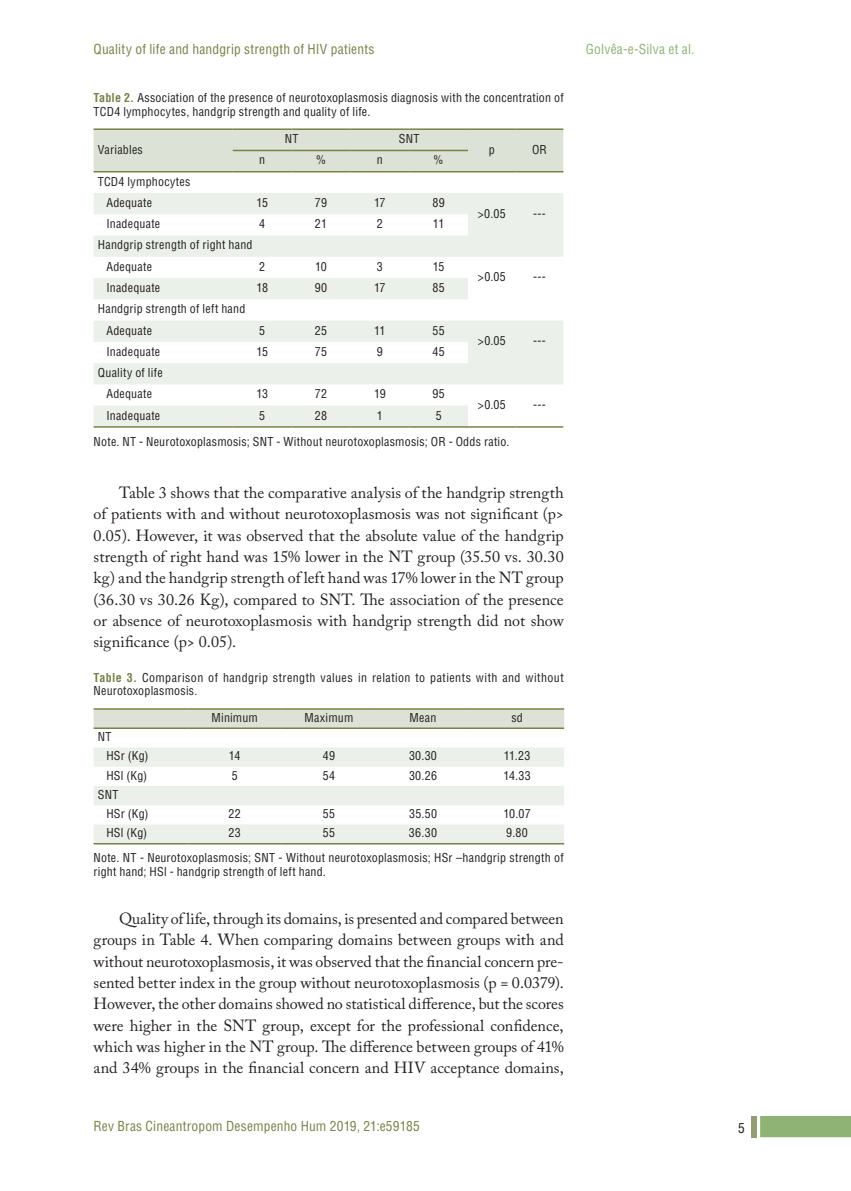
<style>
.page{position:relative;width:851px;height:1191px;background:#fff}
.page>*{position:absolute;margin:0;border:0;box-sizing:border-box;transform-origin:0 0}
.t1{font:16.05px/21.3px "Adobe Caslon Pro";color:#231f20;text-align:justify}
.t2{font:condensed 13.5px "Helvetica LT Std";letter-spacing:.015em;color:#798148}
.t3{font:condensed 13.5px "Helvetica LT Std";letter-spacing:.015em;color:#8eb375}
.t4{font:condensed 13.5px "Helvetica LT Std";color:#231f20}
.t5{font:condensed 12px/21.3px "Helvetica LT Std";letter-spacing:.02em;color:#231f20}
.s1{font-weight:700;color:#798148}
</style>
<div class="page">
<div style="left:751px;top:1116px;width:5px;height:21px;background:#959d76"></div>
<div style="left:760px;top:1116px;width:90px;height:21px;background:#8eb375"></div>
<div style="left:94px;top:130px;width:469px;height:41px;background:#dde2d6"></div>
<svg style="left:94px;top:193px;width:469px;height:233px;fill:#ecf0ea"></svg>
<hr style="left:233px;top:150px;width:58px;height:1px;background:#798148">
<hr style="left:291px;top:150px;width:59px;height:1px;background:#798148">
<hr style="left:350px;top:150px;width:59px;height:1px;background:#798148">
<hr style="left:409px;top:150px;width:59px;height:1px;background:#798148">
<hr style="left:94px;top:128px;width:139px;height:2px;background:#798148">
<hr style="left:233px;top:128px;width:58px;height:2px;background:#798148">
<hr style="left:291px;top:128px;width:59px;height:2px;background:#798148">
<hr style="left:350px;top:128px;width:59px;height:2px;background:#798148">
<hr style="left:409px;top:128px;width:59px;height:2px;background:#798148">
<hr style="left:468px;top:128px;width:47px;height:2px;background:#798148">
<hr style="left:515px;top:128px;width:48px;height:2px;background:#798148">
<hr style="left:94px;top:171px;width:139px;height:1px;background:#798148">
<hr style="left:233px;top:171px;width:58px;height:1px;background:#798148">
<hr style="left:291px;top:171px;width:59px;height:1px;background:#798148">
<hr style="left:350px;top:171px;width:59px;height:1px;background:#798148">
<hr style="left:409px;top:171px;width:59px;height:1px;background:#798148">
<hr style="left:468px;top:171px;width:47px;height:1px;background:#798148">
<hr style="left:515px;top:171px;width:48px;height:1px;background:#798148">
<hr style="left:94px;top:426px;width:139px;height:2px;background:#798148">
<hr style="left:233px;top:426px;width:58px;height:2px;background:#798148">
<hr style="left:291px;top:426px;width:59px;height:2px;background:#798148">
<hr style="left:350px;top:426px;width:59px;height:2px;background:#798148">
<hr style="left:409px;top:426px;width:59px;height:2px;background:#798148">
<hr style="left:468px;top:426px;width:47px;height:2px;background:#798148">
<hr style="left:515px;top:426px;width:48px;height:2px;background:#798148">
<div style="left:94px;top:709px;width:470px;height:18px;background:#dde2d6"></div>
<svg style="left:94px;top:747px;width:470px;height:96px;fill:#ecf0ea"></svg>
<hr style="left:94px;top:708px;width:94px;height:1px;background:#798148">
<hr style="left:188px;top:708px;width:94px;height:1px;background:#798148">
<hr style="left:282px;top:708px;width:94px;height:1px;background:#798148">
<hr style="left:376px;top:708px;width:94px;height:1px;background:#798148">
<hr style="left:470px;top:708px;width:94px;height:1px;background:#798148">
<hr style="left:94px;top:727px;width:94px;height:2px;background:#798148">
<hr style="left:188px;top:727px;width:94px;height:2px;background:#798148">
<hr style="left:282px;top:727px;width:94px;height:2px;background:#798148">
<hr style="left:376px;top:727px;width:94px;height:2px;background:#798148">
<hr style="left:470px;top:727px;width:94px;height:2px;background:#798148">
<hr style="left:94px;top:843px;width:94px;height:1px;background:#798148">
<hr style="left:188px;top:843px;width:94px;height:1px;background:#798148">
<hr style="left:282px;top:843px;width:94px;height:1px;background:#798148">
<hr style="left:376px;top:843px;width:94px;height:1px;background:#798148">
<hr style="left:470px;top:843px;width:94px;height:1px;background:#798148">
<p class="t2" style="left:94px;top:41px;width:282px">Quality of life and handgrip strength of HIV patients</p>
<p class="t3" style="left:586px;top:41px;width:110px">Golvêa-e-Silva et al.</p>
<p class="t5" style="left:94px;top:91px;width:471px;line-height:13.5px"><span class="s1">Table 2.</span> Association of the presence of neurotoxoplasmosis diagnosis with the concentration of<br>TCD4 lymphocytes, handgrip strength and quality of life.</p>
<p class="t5" style="left:98px;top:139px;width:47px">Variables</p>
<p class="t5" style="left:285px;top:128px;width:15px">NT</p>
<p class="t5" style="left:399px;top:128px;width:22px">SNT</p>
<p class="t5" style="left:489px;top:139px;width:7px">p</p>
<p class="t5" style="left:532px;top:139px;width:16px">OR</p>
<p class="t5" style="left:259px;top:149px;width:7px">n</p>
<p class="t5" style="left:316px;top:149px;width:11px">%</p>
<p class="t5" style="left:377px;top:149px;width:7px">n</p>
<p class="t5" style="left:433px;top:149px;width:11px">%</p>
<p class="t5" style="left:106px;top:170px;width:86px;text-indent:-9px">TCD4 lymphocytes<br>Adequate</p>
<p class="t5" style="left:256px;top:192px;width:13px">15</p>
<p class="t5" style="left:315px;top:192px;width:14px">79</p>
<p class="t5" style="left:374px;top:192px;width:13px">17</p>
<p class="t5" style="left:432px;top:192px;width:14px">89</p>
<p class="t5" style="left:478px;top:202px;width:29px">&gt;0.05</p>
<p class="t5" style="left:533px;top:202px;width:14px">---</p>
<p class="t5" style="left:106px;top:213px;width:55px">Inadequate</p>
<p class="t5" style="left:259px;top:213px;width:7px">4</p>
<p class="t5" style="left:315px;top:213px;width:14px">21</p>
<p class="t5" style="left:377px;top:213px;width:7px">2</p>
<p class="t5" style="left:433px;top:213px;width:13px">11</p>
<p class="t5" style="left:106px;top:234px;width:148px;text-indent:-9px">Handgrip strength of right hand<br>Adequate</p>
<p class="t5" style="left:259px;top:256px;width:7px">2</p>
<p class="t5" style="left:315px;top:256px;width:13px">10</p>
<p class="t5" style="left:377px;top:256px;width:7px">3</p>
<p class="t5" style="left:433px;top:256px;width:13px">15</p>
<p class="t5" style="left:478px;top:266px;width:29px">&gt;0.05</p>
<p class="t5" style="left:533px;top:266px;width:14px">---</p>
<p class="t5" style="left:106px;top:277px;width:55px">Inadequate</p>
<p class="t5" style="left:256px;top:277px;width:13px">18</p>
<p class="t5" style="left:315px;top:277px;width:14px">90</p>
<p class="t5" style="left:374px;top:277px;width:13px">17</p>
<p class="t5" style="left:432px;top:277px;width:14px">85</p>
<p class="t5" style="left:106px;top:298px;width:140px;text-indent:-9px">Handgrip strength of left hand<br>Adequate</p>
<p class="t5" style="left:259px;top:319px;width:7px">5</p>
<p class="t5" style="left:315px;top:319px;width:14px">25</p>
<p class="t5" style="left:374px;top:319px;width:13px">11</p>
<p class="t5" style="left:432px;top:319px;width:14px">55</p>
<p class="t5" style="left:478px;top:330px;width:29px">&gt;0.05</p>
<p class="t5" style="left:533px;top:330px;width:14px">---</p>
<p class="t5" style="left:106px;top:341px;width:55px">Inadequate</p>
<p class="t5" style="left:256px;top:341px;width:13px">15</p>
<p class="t5" style="left:315px;top:341px;width:14px">75</p>
<p class="t5" style="left:377px;top:341px;width:7px">9</p>
<p class="t5" style="left:432px;top:341px;width:14px">45</p>
<p class="t5" style="left:98px;top:362px;width:66px;text-align:center">Quality of life<br>Adequate</p>
<p class="t5" style="left:256px;top:383px;width:13px">13</p>
<p class="t5" style="left:315px;top:383px;width:14px">72</p>
<p class="t5" style="left:374px;top:383px;width:13px">19</p>
<p class="t5" style="left:432px;top:383px;width:14px">95</p>
<p class="t5" style="left:478px;top:394px;width:29px">&gt;0.05</p>
<p class="t5" style="left:533px;top:394px;width:14px">---</p>
<p class="t5" style="left:106px;top:404px;width:55px">Inadequate</p>
<p class="t5" style="left:259px;top:404px;width:7px">5</p>
<p class="t5" style="left:315px;top:404px;width:14px">28</p>
<p class="t5" style="left:377px;top:404px;width:7px">1</p>
<p class="t5" style="left:94px;top:402px;width:417px;line-height:26px;text-indent:342px">5<br>Note. NT - Neurotoxoplasmosis; SNT - Without neurotoxoplasmosis; OR - Odds ratio.</p>
<p class="t1" style="left:94px;top:482px;width:471px;text-indent:26px">Table 3 shows that the comparative analysis of the handgrip strength of patients with and without neurotoxoplasmosis was not significant (p&gt; 0.05). However, it was observed that the absolute value of the handgrip strength of right hand was 15% lower in the NT group (35.50 vs. 30.30 kg) and the handgrip strength of left hand was 17% lower in the NT group (36.30 vs 30.26 Kg), compared to SNT. The association of the presence or absence of neurotoxoplasmosis with handgrip strength did not show significance (p&gt; 0.05).</p>
<p class="t5" style="left:94px;top:671px;width:471px;line-height:13.5px"><span class="s1">Table 3.</span> Comparison of handgrip strength values in relation to patients with and without<br>Neurotoxoplasmosis.</p>
<p class="t5" style="left:212px;top:707px;width:48px">Minimum</p>
<p class="t5" style="left:304px;top:707px;width:50px">Maximum</p>
<p class="t5" style="left:409px;top:707px;width:28px">Mean</p>
<p class="t5" style="left:511px;top:707px;width:13px">sd</p>
<p class="t5" style="left:106px;top:727px;width:44px;line-height:19.2px;text-indent:-9px">NT<br>HSr (Kg)</p>
<p class="t5" style="left:229px;top:745px;width:13px">14</p>
<p class="t5" style="left:323px;top:745px;width:14px">49</p>
<p class="t5" style="left:409px;top:745px;width:29px">30.30</p>
<p class="t5" style="left:503px;top:745px;width:28px">11.23</p>
<p class="t5" style="left:106px;top:764px;width:42px">HSl (Kg)</p>
<p class="t5" style="left:232px;top:764px;width:7px">5</p>
<p class="t5" style="left:322px;top:764px;width:14px">54</p>
<p class="t5" style="left:409px;top:764px;width:29px">30.26</p>
<p class="t5" style="left:503px;top:764px;width:29px">14.33</p>
<p class="t5" style="left:106px;top:785px;width:44px;line-height:19.2px;text-indent:-9px">SNT<br>HSr (Kg)</p>
<p class="t5" style="left:228px;top:803px;width:14px">22</p>
<p class="t5" style="left:323px;top:803px;width:14px">55</p>
<p class="t5" style="left:409px;top:803px;width:29px">35.50</p>
<p class="t5" style="left:503px;top:803px;width:29px">10.07</p>
<p class="t5" style="left:106px;top:822px;width:42px">HSl (Kg)</p>
<p class="t5" style="left:228px;top:822px;width:14px">23</p>
<p class="t5" style="left:323px;top:822px;width:14px">55</p>
<p class="t5" style="left:409px;top:822px;width:30px">36.30</p>
<p class="t5" style="left:94px;top:820px;width:471px;line-height:24.9px;text-indent:412px">9.80<br>Note. NT - Neurotoxoplasmosis; SNT - Without neurotoxoplasmosis; HSr –handgrip strength of</p>
<p class="t5" style="left:94px;top:860px;width:234px">right hand; HSl - handgrip strength of left hand.</p>
<p class="t1" style="left:94px;top:908px;width:471px;text-indent:26px">Quality of life, through its domains, is presented and compared between groups in Table 4. When comparing domains between groups with and without neurotoxoplasmosis, it was observed that the financial concern pre&shy;sented better index in the group without neurotoxoplasmosis (p = 0.0379).<br>However, the other domains showed no statistical difference, but the scores were higher in the SNT group, except for the professional confidence, which was higher in the NT group. The difference between groups of 41% and 34% groups in the financial concern and HIV acceptance domains,</p>
<p class="t2" style="left:94px;top:1118px;width:328px">Rev Bras Cineantropom Desempenho Hum 2019, 21:e59185</p>
<p class="t4" style="left:738px;top:1120px;width:8px">5</p>
</div>
